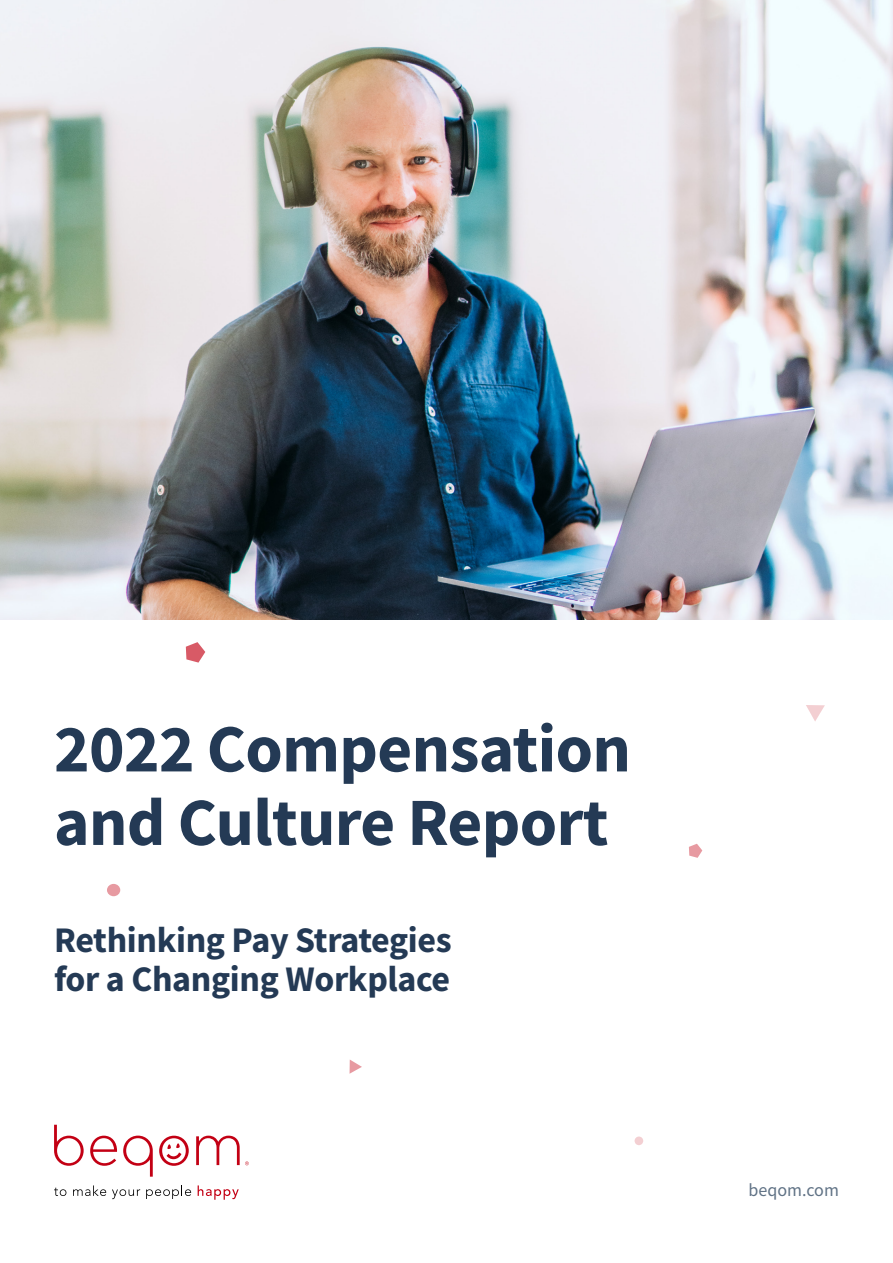
<style>
.page{position:relative;width:893px;height:1263px;background:#fff}
.page>*{position:absolute;margin:0;border:0;box-sizing:border-box;transform-origin:0 0}
.t1{font:700 67.5px/73.5px "Source Sans Pro";letter-spacing:-.01em;color:#243a55}
.t2{font:700 36px/39px "Source Sans Pro";letter-spacing:-.01em;color:#243a55}
.t3{font:18px "Source Sans Pro";color:#607285}
</style>
<div class="page">
<img style="left:0;top:0;width:893px;height:619px">
<svg style="left:90px;top:1136px;width:27px;height:30px"></svg>
<svg style="left:123px;top:1135px;width:30px;height:42px"></svg>
<svg style="left:54px;top:1188px;width:12px;height:8px"></svg>
<svg style="left:73px;top:1185px;width:33px;height:11px"></svg>
<svg style="left:112px;top:1189px;width:28px;height:10px"></svg>
<svg style="left:146px;top:1185px;width:45px;height:14px"></svg>
<svg style="left:198px;top:1185px;width:41px;height:15px"></svg>
<svg style="left:196px;top:1136px;width:53px;height:29px"></svg>
<svg style="left:159px;top:1136px;width:30px;height:30px"></svg>
<svg style="left:54px;top:1125px;width:30px;height:41px"></svg>
<svg style="left:186px;top:642px;width:19px;height:21px"></svg>
<svg style="left:689px;top:844px;width:13px;height:14px"></svg>
<svg style="left:350px;top:1060px;width:12px;height:14px"></svg>
<svg style="left:806px;top:705px;width:19px;height:16px"></svg>
<div style="left:635px;top:1136px;width:8px;height:9px;background:#f3cfd2;border-radius:50%"></div>
<div style="left:107px;top:884px;width:13px;height:12px;background:#e79aa1;border-radius:50%"></div>
<h1 class="t1" style="left:54px;top:711px;width:578px">2022 Compensation and Culture Report</h1>
<p class="t2" style="left:54px;top:920px;width:399px">Rethinking Pay Strategies for a Changing Workplace</p>
<p class="t3" style="left:749px;top:1178px;width:92px">beqom.com</p>
</div>
